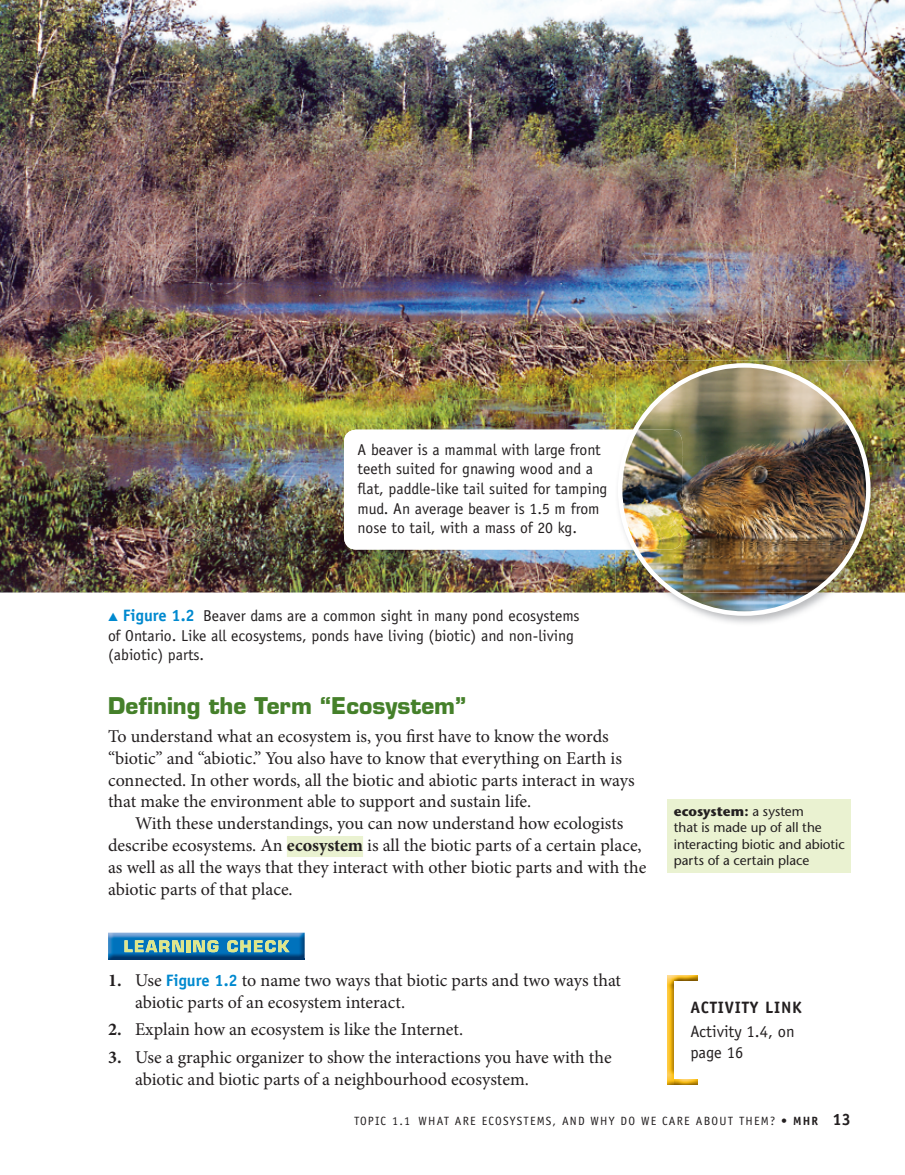
<style>
.page{position:relative;width:905px;height:1175px;background:#fff}
.page>*{position:absolute;margin:0;border:0;box-sizing:border-box;transform-origin:0 0}
.t1{font:700 22.5px "Eurostile";color:#45802a}
.t2{font:18px/21.8px "Minion Pro";color:#231f20}
.t3{font:16.5px/24px "Officina Sans";color:#231f20}
.t4{font:15.75px/19.5px "Officina Sans";color:#231f20}
.t5{font:13.5px/16.5px "Stone Sans";color:#231f20}
.t6{font:12px "Officina Sans";letter-spacing:.1em;color:#231f20}
.s1{font-family:"European Pi Three";font-size:12px;color:#0089cf}
.s2{font-weight:700;font-size:16.5px;color:#0089cf}
.s3{font-weight:700}
.s4{font-family:"Officina Sans";font-weight:700;font-size:16.5px;color:#0089cf}
.s5{font-weight:700;font-size:16.5px}
</style>
<div class="page">
<div style="left:287px;top:836px;width:76px;height:21px;background:#eaf2d1"></div>
<img style="left:108px;top:932px;width:197px;height:27px">
<svg style="left:227px;top:940px;width:62px;height:12px"></svg>
<svg style="left:124px;top:940px;width:94px;height:12px"></svg>
<div style="left:668px;top:798px;width:182px;height:74px;background:#eaf2d1"></div>
<img style="left:673px;top:975px;width:25px;height:5px">
<img style="left:673px;top:1079px;width:25px;height:5px">
<img style="left:667px;top:975px;width:6px;height:109px">
<img style="left:0;top:0;width:904px;height:592px">
<div style="left:344px;top:429px;width:338px;height:120px;background:#fff;border-radius:12px"></div>
<img style="left:615px;top:360px;width:266px;height:264px">
<img style="left:615px;top:429px;width:5px;height:120px">
<img style="left:675px;top:592px;width:138px;height:21px">
<img style="left:635px;top:365px;width:233px;height:91px">
<img style="left:682px;top:456px;width:186px;height:136px">
<img style="left:635px;top:549px;width:47px;height:43px">
<img style="left:620px;top:429px;width:62px;height:120px">
<p class="t4" style="left:357px;top:441px;width:251px">A beaver is a mammal with large front teeth suited for gnawing wood and a flat, paddle-like tail suited for tamping mud. An average beaver is 1.5 m from nose to tail, with a mass of 20 kg.</p>
<p class="t4" style="left:108px;top:607px;width:473px"><span class="s1">-</span> <span class="s2">Figure 1.2</span> Beaver dams are a common sight in many pond ecosystems of Ontario. Like all ecosystems, ponds have living (biotic) and non-living (abiotic) parts.</p>
<p class="t1" style="left:108px;top:697px;width:359px">Defining the Term “Ecosystem”</p>
<p class="t2" style="left:108px;top:727px;width:502px">To understand what an ecosystem is, you first have to know the words</p>
<p class="t2" style="left:108px;top:748px;width:515px">“biotic” and “abiotic.” You also have to know that everything on Earth is</p>
<p class="t2" style="left:108px;top:770px;width:528px">connected. In other words, all the biotic and abiotic parts interact in ways</p>
<p class="t2" style="left:108px;top:792px;width:425px">that make the environment able to support and sustain life.</p>
<p class="t2" style="left:135px;top:814px;width:490px">With these understandings, you can now understand how ecologists</p>
<p class="t2" style="left:108px;top:835px;width:535px">describe ecosystems. An <span class="s3">ecosystem</span> is all the biotic parts of a certain place,</p>
<p class="t2" style="left:108px;top:857px;width:540px">as well as all the ways that they interact with other biotic parts and with the</p>
<p class="t2" style="left:108px;top:879px;width:186px">abiotic parts of that place.</p>
<p class="t5" style="left:674px;top:804px;width:172px"><span class="s3">ecosystem:</span> a system<br>that is made up of all the interacting biotic and abiotic parts of a certain place</p>
<p class="t2" style="left:135px;top:970px;width:487px;text-indent:-27px"><span class="s3">1.</span> Use <span class="s4">Figure 1.2</span> to name two ways that biotic parts and two ways that abiotic parts of an ecosystem interact.</p>
<p class="t2" style="left:108px;top:1020px;width:356px"><span class="s3">2.</span> Explain how an ecosystem is like the Internet.</p>
<p class="t2" style="left:135px;top:1048px;width:478px;text-indent:-27px"><span class="s3">3.</span> Use a graphic organizer to show the interactions you have with the abiotic and biotic parts of a neighbourhood ecosystem.</p>
<p class="t3" style="left:690px;top:996px;width:113px"><span class="s3">ACTIVITY LINK<br></span>Activity 1.4, on</p>
<p class="t3" style="left:690px;top:1041px;width:54px">page 16</p>
<p class="t6" style="left:354px;top:1116px;width:498px">TOPIC 1.1 WHAT ARE ECOSYSTEMS, AND WHY DO WE CARE ABOUT THEM? <span class="s3">• MHR</span> <span class="s5">13</span></p>
</div>
